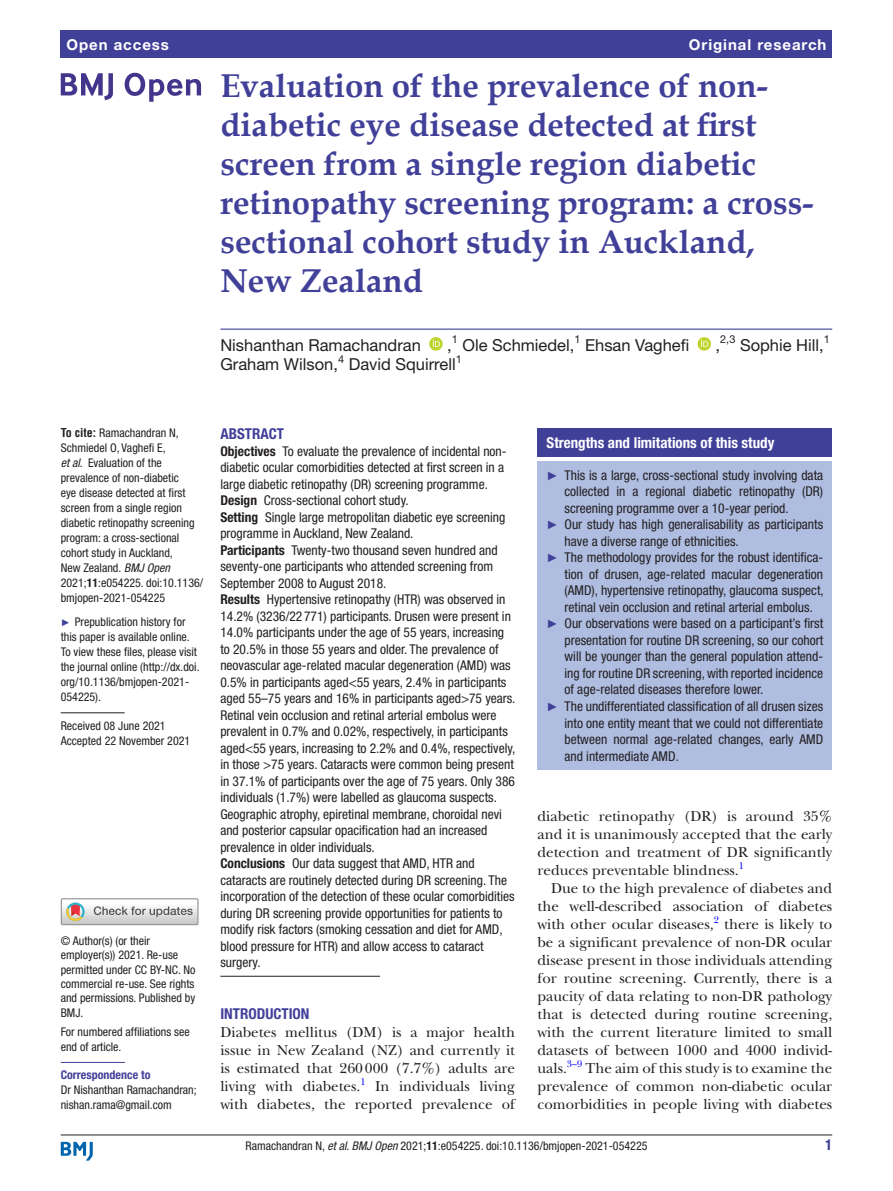
<style>
.page{position:relative;width:893px;height:1191px;background:#fff}
.page>*{position:absolute;margin:0;border:0;box-sizing:border-box;transform-origin:0 0}
.t1{font:700 33px/39px "Book Antiqua";color:#414099}
.t2{font:16.5px "Helvetica Neue LT Std";color:#231f20}
.t3{font:15px/18px "New Baskerville";color:#231f20;text-align:justify}
.t4{font:700 condensed 15px "Helvetica Neue LT Std";color:#fff}
.t5{font:700 15px "Helvetica Neue LT Std";letter-spacing:.065em;color:#fff}
.t6{font:700 condensed 15px "Helvetica Neue LT Std";color:#414099}
.t7{font:condensed 13.5px/16.5px "Helvetica Neue LT Std";color:#231f20}
.t8{font:condensed 12px/15px "Helvetica Neue LT Std";color:#231f20}
.t9{font:700 condensed 12px "Helvetica Neue LT Std";color:#414099}
.t10{font:10.95px "Helvetica Neue LT Std";color:#231f20}
.t11{font:9.9px "New Baskerville";color:#00f}
.s1{font-family:"Helvetica LT Std";font-weight:700}
.s2{font-style:italic}
.s3{font-weight:700}
.s4{font-family:"Arial";font-stretch:normal;font-size:9.75px;color:#414099}
.s5{font-family:"Arial";font-stretch:normal;font-size:12px;color:#414099}
</style>
<div class="page">
<hr style="left:61px;top:1134px;width:771px;height:1px;background:#231f20">
<svg style="left:61px;top:1141px;width:32px;height:19px"></svg>
<div style="left:61px;top:31px;width:771px;height:27px;background:#414099"></div>
<hr style="left:220px;top:328px;width:612px;height:2px;background:#414099">
<svg style="left:429px;top:337px;width:14px;height:14px"></svg>
<svg style="left:697px;top:337px;width:14px;height:14px"></svg>
<hr style="left:61px;top:712px;width:64px;height:1px;background:#231f20">
<hr style="left:61px;top:1062px;width:64px;height:1px;background:#414099">
<svg style="left:61px;top:73px;width:52px;height:27px"></svg>
<svg style="left:125px;top:73px;width:76px;height:29px"></svg>
<div style="left:61px;top:898px;width:138px;height:27px;border:1px solid #969090"></div>
<svg style="left:61px;top:898px;width:137px;height:26px"></svg>
<hr style="left:220px;top:976px;width:160px;height:1px;background:#231f20">
<div style="left:538px;top:428px;width:294px;height:29px;background:#414099"></div>
<div style="left:538px;top:461px;width:294px;height:308px;background:#afbde1"></div>
<p class="t5" style="left:66px;top:35px;width:104px">Open access</p>
<p class="t5" style="left:689px;top:35px;width:139px">Original research</p>
<h1 class="t1" style="left:220px;top:66px;width:595px">Evaluation of the prevalence of non&shy;diabetic eye disease detected at first screen from a single region diabetic retinopathy screening program: a cross&shy;sectional cohort study in Auckland, New Zealand</h1>
<p class="t10" style="left:452px;top:333px;width:8px">1</p>
<p class="t2" style="left:462px;top:335px;width:113px">Ole Schmiedel,</p>
<p class="t10" style="left:574px;top:333px;width:8px">1</p>
<p class="t2" style="left:585px;top:335px;width:106px">Ehsan Vaghefi</p>
<p class="t2" style="left:716px;top:335px;width:6px">,</p>
<p class="t10" style="left:720px;top:333px;width:17px">2,3</p>
<p class="t2" style="left:740px;top:335px;width:85px">Sophie Hill,</p>
<p class="t10" style="left:824px;top:333px;width:8px">1</p>
<p class="t2" style="left:220px;top:335px;width:202px">Nishanthan Ramachandran</p>
<p class="t2" style="left:447px;top:335px;width:6px">,</p>
<p class="t2" style="left:220px;top:354px;width:119px">Graham Wilson,</p>
<p class="t10" style="left:338px;top:352px;width:8px">4</p>
<p class="t2" style="left:349px;top:354px;width:108px">David Squirrell</p>
<p class="t10" style="left:456px;top:352px;width:8px">1</p>
<p class="t8" style="left:61px;top:425px;width:144px"><span class="s1">To cite:</span> Ramachandran N,<br>Schmiedel O, Vaghefi E,<br><span class="s2">et al</span>. Evaluation of the prevalence of non-diabetic<br>eye disease detected at first screen from a single region diabetic retinopathy screening program: a cross-sectional cohort study in Auckland,<br>New Zealand. <span class="s2">BMJ Open<br></span>2021;<span class="s3">11</span>:e054225. doi:10.1136/ bmjopen-2021-054225</p>
<p class="t8" style="left:61px;top:614px;width:140px"><span class="s4">►</span> Prepublication history for this paper is available online.<br>To view these files, please visit the journal online (http://dx.doi. org/10.1136/bmjopen-2021-<br>054225).</p>
<p class="t8" style="left:61px;top:718px;width:131px">Received 08 June 2021<br>Accepted 22 November 2021</p>
<p class="t8" style="left:61px;top:933px;width:136px;line-height:14.4px">© Author(s) (or their employer(s)) 2021. Re-use permitted under CC BY-NC. No commercial re-use. See rights and permissions. Published by<br>BMJ.</p>
<p class="t8" style="left:61px;top:1024px;width:130px">For numbered affiliations see end of article.</p>
<p class="t9" style="left:61px;top:1067px;width:91px">Correspondence to</p>
<p class="t8" style="left:61px;top:1082px;width:137px">Dr Nishanthan Ramachandran; nishan.rama@gmail.com</p>
<p class="t6" style="left:220px;top:425px;width:65px">ABSTRACT</p>
<p class="t7" style="left:220px;top:442px;width:297px"><span class="s3">Objectives</span> To evaluate the prevalence of incidental non&shy;diabetic ocular comorbidities detected at first screen in a large diabetic retinopathy (DR) screening programme.<br><span class="s3">Design</span> Cross-sectional cohort study.<br><span class="s3">Setting</span> Single large metropolitan diabetic eye screening programme in Auckland, New Zealand.<br><span class="s3">Participants</span> Twenty-two thousand seven hundred and seventy-one participants who attended screening from September 2008 to August 2018.<br><span class="s3">Results</span> Hypertensive retinopathy (HTR) was observed in 14.2% (3236/22 771) participants. Drusen were present in 14.0% participants under the age of 55 years, increasing to 20.5% in those 55 years and older. The prevalence of neovascular age-related macular degeneration (AMD) was 0.5% in participants aged&lt;55 years, 2.4% in participants aged 55–75 years and 16% in participants aged&gt;75 years.<br>Retinal vein occlusion and retinal arterial embolus were prevalent in 0.7% and 0.02%, respectively, in participants aged&lt;55 years, increasing to 2.2% and 0.4%, respectively, in those &gt;75 years. Cataracts were common being present in 37.1% of participants over the age of 75 years. Only 386 individuals (1.7%) were labelled as glaucoma suspects.<br>Geographic atrophy, epiretinal membrane, choroidal nevi and posterior capsular opacification had an increased prevalence in older individuals.<br><span class="s3">Conclusions</span> Our data suggest that AMD, HTR and cataracts are routinely detected during DR screening. The incorporation of the detection of these ocular comorbidities during DR screening provide opportunities for patients to modify risk factors (smoking cessation and diet for AMD, blood pressure for HTR) and allow access to cataract surgery.</p>
<p class="t6" style="left:220px;top:1005px;width:91px">INTRODUCTION</p>
<p class="t3" style="left:220px;top:1023px;width:296px">Diabetes mellitus (DM) is a major health issue in New Zealand (NZ) and currently it is estimated that 260000 (7.7%) adults are living with diabetes.</p>
<p class="t11" style="left:360px;top:1075px;width:7px">1</p>
<p class="t3" style="left:220px;top:1077px;width:296px;text-align:right">In individuals living<br>with diabetes, the reported prevalence of</p>
<p class="t4" style="left:547px;top:434px;width:229px">Strengths and limitations of this study</p>
<p class="t7" style="left:547px;top:467px;width:278px"><span class="s5">►</span> This is a large, cross-sectional study involving data</p>
<p class="t7" style="left:565px;top:483px;width:260px">collected in a regional diabetic retinopathy (DR)</p>
<p class="t7" style="left:565px;top:500px;width:226px">screening programme over a 10-year period.</p>
<p class="t7" style="left:547px;top:516px;width:278px"><span class="s5">►</span> Our study has high generalisability as participants</p>
<p class="t7" style="left:565px;top:533px;width:176px">have a diverse range of ethnicities.</p>
<p class="t7" style="left:547px;top:549px;width:278px"><span class="s5">►</span> The methodology provides for the robust identifica-</p>
<p class="t7" style="left:565px;top:566px;width:260px">tion of drusen, age-related macular degeneration</p>
<p class="t7" style="left:565px;top:582px;width:261px">(AMD), hypertensive retinopathy, glaucoma suspect,</p>
<p class="t7" style="left:565px;top:599px;width:250px">retinal vein occlusion and retinal arterial embolus.</p>
<p class="t7" style="left:547px;top:615px;width:278px"><span class="s5">►</span> Our observations were based on a participant’s first</p>
<p class="t7" style="left:565px;top:632px;width:260px">presentation for routine DR screening, so our cohort</p>
<p class="t7" style="left:565px;top:648px;width:260px">will be younger than the general population attend-</p>
<p class="t7" style="left:565px;top:665px;width:260px">ing for routine DR screening, with reported incidence</p>
<p class="t7" style="left:565px;top:681px;width:200px">of age-related diseases therefore lower.</p>
<p class="t7" style="left:547px;top:698px;width:278px"><span class="s5">►</span> The undifferentiated classification of all drusen sizes</p>
<p class="t7" style="left:565px;top:714px;width:260px">into one entity meant that we could not differentiate</p>
<p class="t7" style="left:565px;top:731px;width:260px">between normal age-related changes, early AMD</p>
<p class="t7" style="left:565px;top:747px;width:116px">and intermediate AMD.</p>
<p class="t3" style="left:538px;top:807px;width:296px">diabetic retinopathy (DR) is around 35% and it is unanimously accepted that the early detection and treatment of DR significantly reduces preventable blindness.<sup>1</sup></p>
<p class="t3" style="left:538px;top:879px;width:296px;text-indent:14px">Due to the high prevalence of diabetes and the well-described association of diabetes with other ocular diseases,</p>
<p class="t11" style="left:714px;top:913px;width:7px">2</p>
<p class="t3" style="left:538px;top:915px;width:296px;text-indent:187px">there is likely to be a significant prevalence of non-DR ocular disease present in those individuals attending for routine screening. Currently, there is a paucity of data relating to non-DR pathology that is detected during routine screening, with the current literature limited to small datasets of between 1000 and 4000 individ&shy;uals.<sup>3–9</sup> The aim of this study is to examine the prevalence of common non-diabetic ocular comorbidities in people living with diabetes</p>
<p class="t8" style="left:245px;top:1137px;width:404px">Ramachandran N, <span class="s2">et al</span>. <span class="s2">BMJ Open</span> 2021;<span class="s3">11</span>:e054225. doi:10.1136/bmjopen-2021-054225</p>
<p class="t6" style="left:825px;top:1135px;width:9px">1</p>
</div>
